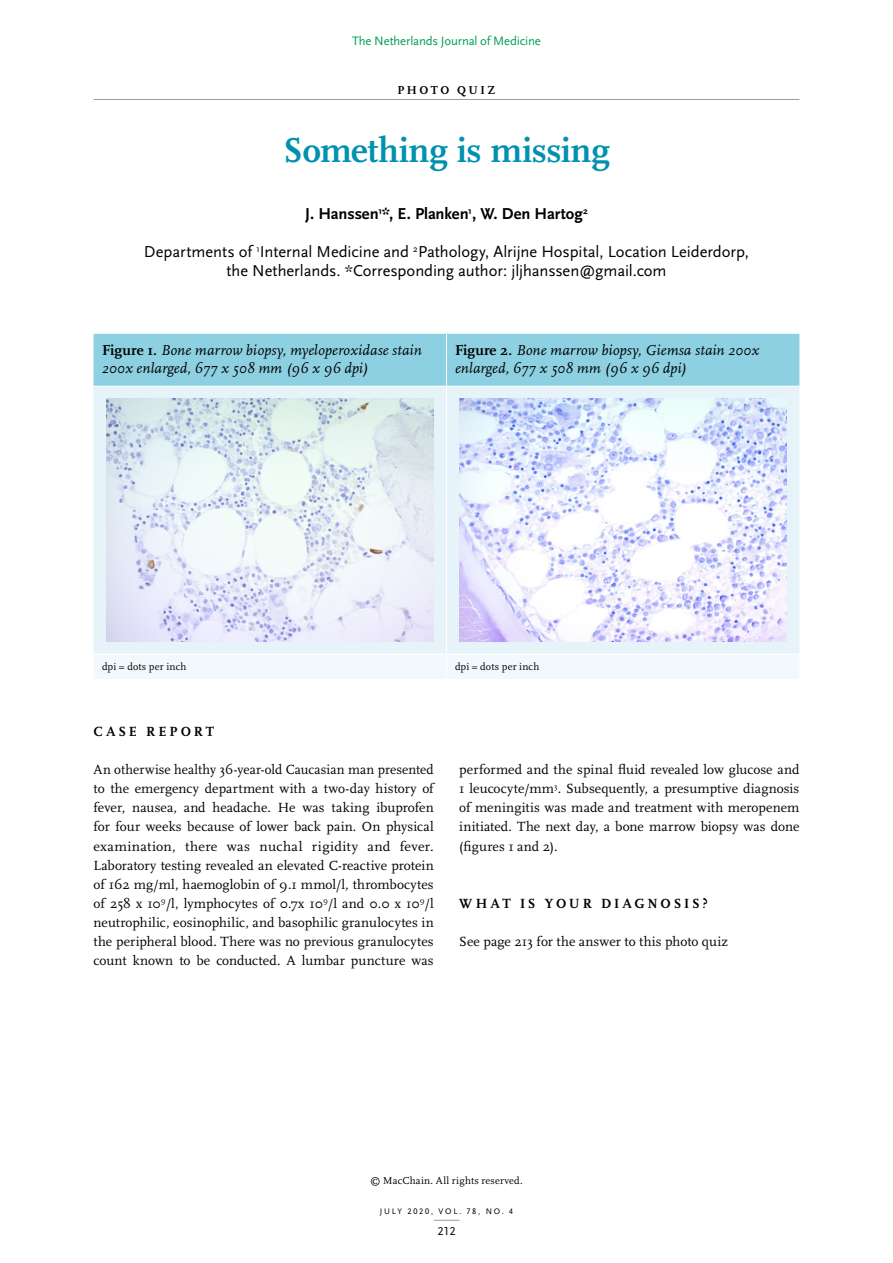
<style>
.page{position:relative;width:893px;height:1263px;background:#fff}
.page>*{position:absolute;margin:0;border:0;box-sizing:border-box;transform-origin:0 0}
.kop{font:700 36px "Scala Pro";letter-spacing:-.01em;color:#0091af}
.auteursinfo{font:16.5px/19.2px "Scala Sans Pro";letter-spacing:-.005em;color:#000;text-align:center}
.auteurs{font:700 16.5px "Scala Sans Pro";letter-spacing:-.005em;color:#000}
.tabel-caption{font:italic 15px/18px "Scala Pro";letter-spacing:.01em;color:#000}
.brood_grep{font:13.8px/19.2px "Scala Pro";letter-spacing:.015em;color:#000}
.tussenkop_1{font:700 13.8px "Scala Pro";letter-spacing:.2em;color:#000}
.t1{font:12.75px "Scala Sans Pro";letter-spacing:-.01em;color:#009e59}
.rubriek{font:700 12px "Scala Pro";letter-spacing:.205em;color:#000}
.t2{font:12px "Scala Sans Pro";color:#000}
.tabel_figuur-noot{font:10.5px "Scala Pro";letter-spacing:.02em;color:#000}
.t3{font:8.4px "Scala Sans Pro";letter-spacing:.21em;color:#000}
.s1{font-weight:700;font-style:normal}
</style>
<div class="page">
<svg style="left:434px;top:1220px;width:25px;height:1px"></svg>
<hr style="left:94px;top:99px;width:705px;height:1px;background:#9d9d9c">
<div style="left:94px;top:334px;width:705px;height:52px;background:#8cd0e1"></div>
<div style="left:94px;top:387px;width:705px;height:267px;background:#e6f4f9"></div>
<hr style="left:446px;top:334px;width:1px;height:52px;background:#fff">
<hr style="left:446px;top:387px;width:1px;height:267px;background:#fff">
<div style="left:94px;top:655px;width:705px;height:24px;background:#f2f9fc"></div>
<img style="left:106px;top:399px;width:328px;height:242px">
<img style="left:459px;top:399px;width:328px;height:242px">
<p class="t1" style="left:352px;top:34px;width:190px">The Netherlands Journal of Medicine</p>
<p class="rubriek" style="left:397px;top:83px;width:99px">PHOTO QUIZ</p>
<p class="kop" style="left:283px;top:129px;width:328px">Something is missing</p>
<p class="auteurs" style="left:305px;top:204px;width:284px">J. Hanssen<sup>1</sup>*, E. Planken<sup>1</sup>, W. Den Hartog<sup>2</sup></p>
<p class="auteursinfo" style="left:144px;top:242px;width:606px">Departments of <sup>1</sup>Internal Medicine and <sup>2</sup>Pathology, Alrijne Hospital, Location Leiderdorp, the Netherlands. *Corresponding author: jljhanssen@gmail.com</p>
<p class="tabel-caption" style="left:102px;top:342px;width:321px"><span class="s1">Figure 1.</span> Bone marrow biopsy, myeloperoxidase stain<br>200x enlarged, 677 x 508 mm (96 x 96 dpi)</p>
<p class="tabel-caption" style="left:455px;top:342px;width:306px"><span class="s1">Figure 2.</span> Bone marrow biopsy, Giemsa stain 200x enlarged, 677 x 508 mm (96 x 96 dpi)</p>
<p class="tabel_figuur-noot" style="left:102px;top:661px;width:86px">dpi = dots per inch</p>
<p class="tabel_figuur-noot" style="left:455px;top:661px;width:86px">dpi = dots per inch</p>
<p class="tussenkop_1" style="left:94px;top:723px;width:122px">CASE REPORT</p>
<p class="brood_grep" style="left:94px;top:760px;width:343px">An otherwise healthy 36-year-old Caucasian man presented to the emergency department with a two-day history of fever, nausea, and headache. He was taking ibuprofen for four weeks because of lower back pain. On physical examination, there was nuchal rigidity and fever.<br>Laboratory testing revealed an elevated C-reactive protein of 162 mg/ml, haemoglobin of 9.1 mmol/l, thrombocytes of 258 x 10<sup>9</sup>/l, lymphocytes of 0.7x 10<sup>9</sup>/l and 0.0 x 10<sup>9</sup>/l neutrophilic, eosinophilic, and basophilic granulocytes in the peripheral blood. There was no previous granulocytes count known to be conducted. A lumbar puncture was</p>
<p class="brood_grep" style="left:459px;top:760px;width:342px;text-align:justify">performed and the spinal fluid revealed low glucose and 1 leucocyte/mm<sup>3</sup>. Subsequently, a presumptive diagnosis of meningitis was made and treatment with meropenem initiated. The next day, a bone marrow biopsy was done (figures 1 and 2).</p>
<p class="tussenkop_1" style="left:459px;top:895px;width:250px">WHAT IS YOUR DIAGNOSIS?</p>
<p class="brood_grep" style="left:459px;top:932px;width:270px">See page 213 for the answer to this photo quiz</p>
<p class="tabel_figuur-noot" style="left:370px;top:1174px;width:154px">© MacChain. All rights reserved.</p>
<p class="t3" style="left:380px;top:1206px;width:135px">JULY 2020, VOL. 78, NO. 4</p>
<p class="t2" style="left:437px;top:1224px;width:19px">212</p>
</div>
